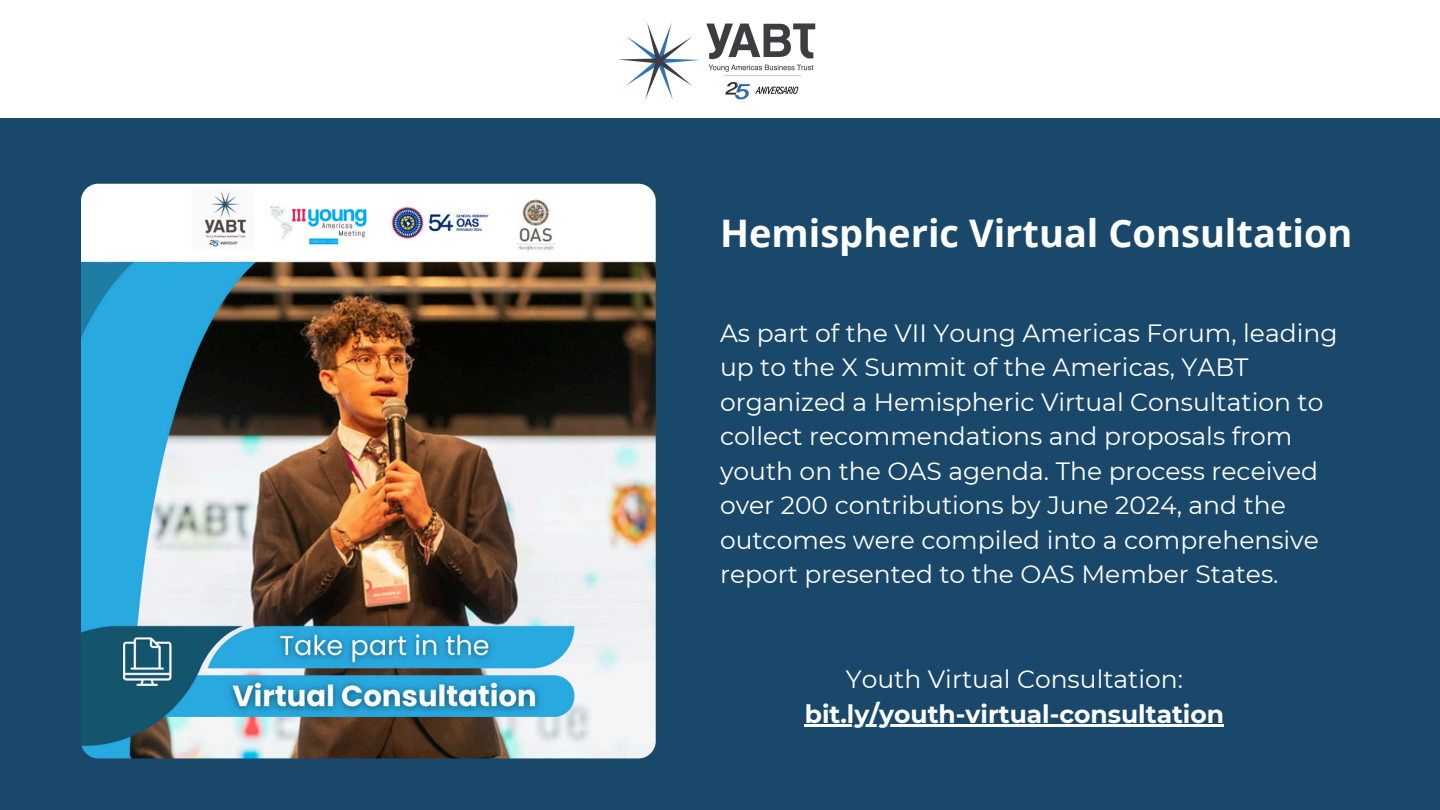
<style>
.page{position:relative;width:1440px;height:810px;background:#19486a}
.page>*{position:absolute;margin:0;border:0;box-sizing:border-box;transform-origin:0 0}
.t1{font:700 38px "Open Sans";color:#fff}
.t2{font:25px/34.5px "Montserrat";color:#fff}
.t3{font:700 25px "Montserrat";color:#fff}
</style>
<div class="page">
<div style="left:0;top:0;width:1440px;height:118px;background:#fff"></div>
<img style="left:618px;top:23px;width:198px;height:77px">
<img style="left:81px;top:184px;width:575px;height:574px;border-radius:17px">
<hr style="left:805px;top:724px;width:419px;height:2px;background:#fff">
<p class="t1" style="left:720px;top:207px;width:634px">Hemispheric Virtual Consultation</p>
<h1 class="t2" style="left:720px;top:316px;width:619px">As part of the VII Young Americas Forum, leading up to the X Summit of the Americas, YABT organized a Hemispheric Virtual Consultation to collect recommendations and proposals from youth on the OAS agenda. The process received over 200 contributions by June 2024, and the outcomes were compiled into a comprehensive report presented to the OAS Member States.</h1>
<p class="t2" style="left:846px;top:662px;width:339px">Youth Virtual Consultation:</p>
<p class="t3" style="left:805px;top:698px;width:421px">bit.ly/youth-virtual-consultation</p>
</div>
